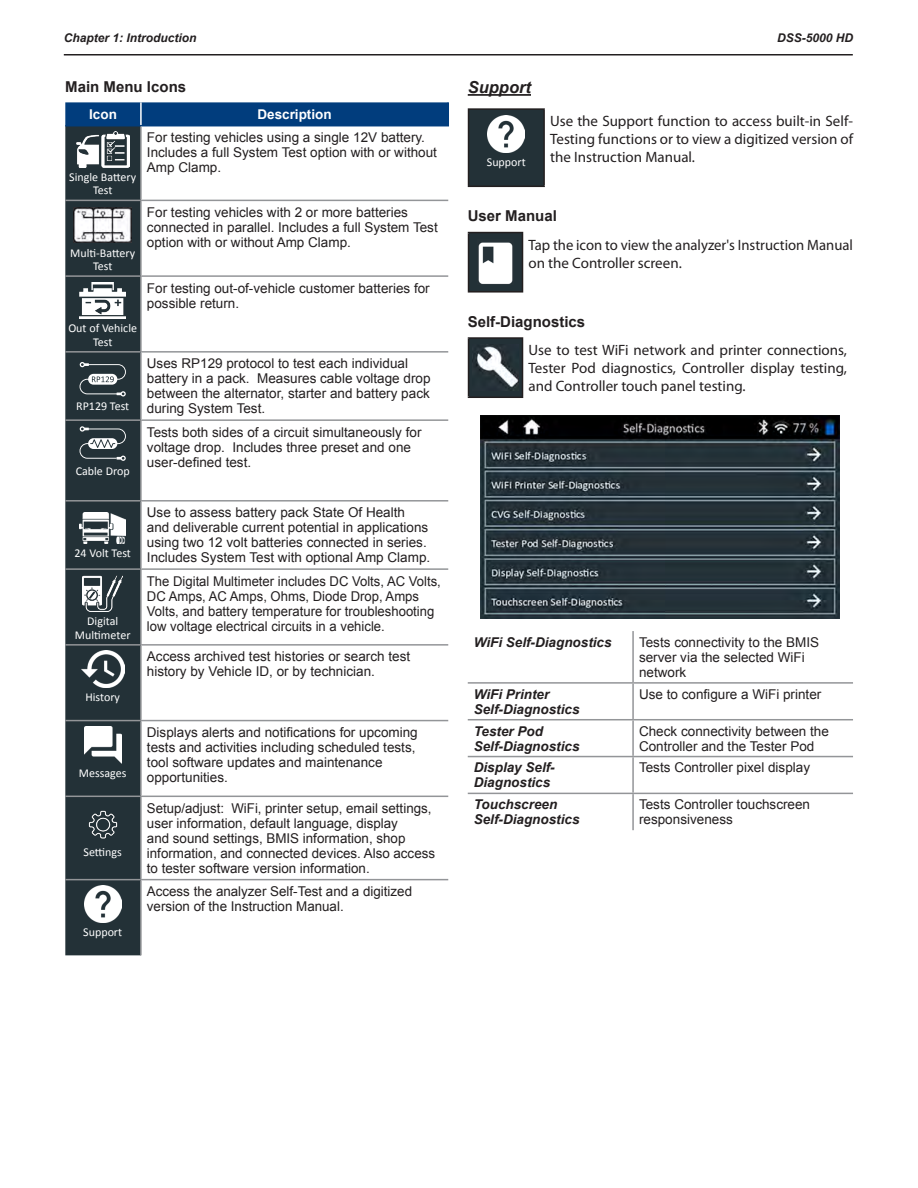
<style>
.page{position:relative;width:918px;height:1188px;background:#fff}
.page>*{position:absolute;margin:0;border:0;box-sizing:border-box;transform-origin:0 0}
.t1{font:italic 700 16.5px "Arial";color:#231f20}
.t2{font:15px/18px "Myriad Pro";color:#231f20;text-align:justify}
.t3{font:700 15px "Arial";color:#231f20}
.t4{font:13.5px/15px "Arial";color:#231f20}
.t5{font:italic 700 13.5px/15px "Arial";color:#231f20}
.t6{font:700 13.5px "Arial";color:#fff}
.t7{font:12px/13.5px "Calibri";color:#fff;text-align:center}
.t8{font:italic 700 12px "Arial";color:#231f20}
</style>
<div class="page">
<hr style="left:64px;top:54px;width:789px;height:2px;background:#231f20">
<div style="left:65px;top:126px;width:75px;height:829px;background:#233137"></div>
<hr style="left:141px;top:200px;width:307px;height:1px;background:#939598">
<hr style="left:141px;top:275px;width:307px;height:2px;background:#939598">
<hr style="left:141px;top:351px;width:307px;height:2px;background:#939598">
<hr style="left:141px;top:419px;width:307px;height:2px;background:#939598">
<hr style="left:141px;top:500px;width:307px;height:2px;background:#939598">
<hr style="left:141px;top:568px;width:307px;height:2px;background:#939598">
<hr style="left:141px;top:644px;width:307px;height:2px;background:#939598">
<hr style="left:141px;top:720px;width:307px;height:1px;background:#939598">
<div style="left:65px;top:102px;width:384px;height:23px;background:#013d7d"></div>
<hr style="left:141px;top:125px;width:308px;height:1px;background:#013d7d">
<hr style="left:140px;top:102px;width:2px;height:23px;background:#fff">
<hr style="left:65px;top:125px;width:76px;height:1px;background:#013d7d">
<hr style="left:140px;top:126px;width:2px;height:74px;background:#939598">
<hr style="left:65px;top:200px;width:76px;height:1px;background:#939598">
<hr style="left:140px;top:201px;width:2px;height:74px;background:#939598">
<hr style="left:65px;top:275px;width:76px;height:2px;background:#939598">
<hr style="left:140px;top:277px;width:2px;height:74px;background:#939598">
<hr style="left:65px;top:351px;width:76px;height:2px;background:#939598">
<hr style="left:140px;top:353px;width:2px;height:66px;background:#939598">
<hr style="left:65px;top:419px;width:76px;height:2px;background:#939598">
<hr style="left:140px;top:421px;width:2px;height:79px;background:#939598">
<hr style="left:65px;top:500px;width:76px;height:2px;background:#939598">
<hr style="left:140px;top:502px;width:2px;height:66px;background:#939598">
<hr style="left:65px;top:568px;width:76px;height:2px;background:#939598">
<hr style="left:140px;top:570px;width:2px;height:74px;background:#939598">
<hr style="left:65px;top:644px;width:76px;height:2px;background:#939598">
<hr style="left:140px;top:646px;width:2px;height:74px;background:#939598">
<hr style="left:65px;top:720px;width:76px;height:1px;background:#939598">
<hr style="left:140px;top:721px;width:2px;height:75px;background:#939598">
<hr style="left:65px;top:796px;width:76px;height:1px;background:#939598">
<hr style="left:141px;top:796px;width:307px;height:1px;background:#939598">
<hr style="left:140px;top:797px;width:2px;height:82px;background:#939598">
<hr style="left:65px;top:879px;width:76px;height:1px;background:#939598">
<hr style="left:141px;top:879px;width:307px;height:1px;background:#939598">
<hr style="left:140px;top:880px;width:2px;height:75px;background:#939598">
<img style="left:76px;top:132px;width:53px;height:35px">
<img style="left:74px;top:207px;width:58px;height:35px">
<img style="left:80px;top:282px;width:46px;height:37px">
<svg style="left:80px;top:362px;width:46px;height:35px"></svg>
<svg style="left:80px;top:426px;width:46px;height:35px"></svg>
<img style="left:80px;top:513px;width:46px;height:30px">
<img style="left:83px;top:575px;width:40px;height:37px">
<img style="left:81px;top:651px;width:43px;height:37px">
<img style="left:84px;top:727px;width:37px;height:36px">
<img style="left:84px;top:806px;width:37px;height:37px">
<img style="left:84px;top:886px;width:37px;height:36px">
<hr style="left:468px;top:94px;width:63px;height:2px;background:#231f20">
<div style="left:469px;top:109px;width:75px;height:77px;background:#233137"></div>
<hr style="left:468px;top:108px;width:77px;height:2px;background:#231f20">
<hr style="left:468px;top:110px;width:1px;height:76px;background:#231f20">
<hr style="left:468px;top:186px;width:77px;height:1px;background:#231f20">
<hr style="left:543px;top:110px;width:2px;height:76px;background:#231f20">
<img style="left:488px;top:116px;width:37px;height:37px">
<div style="left:469px;top:233px;width:54px;height:59px;background:#233137"></div>
<hr style="left:468px;top:232px;width:55px;height:1px;background:#231f20">
<hr style="left:468px;top:233px;width:1px;height:58px;background:#231f20">
<hr style="left:468px;top:291px;width:55px;height:2px;background:#231f20">
<hr style="left:522px;top:233px;width:1px;height:58px;background:#231f20">
<img style="left:478px;top:242px;width:35px;height:42px">
<div style="left:469px;top:338px;width:54px;height:59px;background:#233137"></div>
<hr style="left:468px;top:337px;width:55px;height:2px;background:#231f20">
<hr style="left:468px;top:339px;width:1px;height:58px;background:#231f20">
<hr style="left:468px;top:397px;width:55px;height:1px;background:#231f20">
<hr style="left:522px;top:339px;width:1px;height:58px;background:#231f20">
<img style="left:475px;top:346px;width:44px;height:44px">
<img style="left:481px;top:415px;width:358px;height:203px">
<hr style="left:632px;top:631px;width:2px;height:51px;background:#939598">
<hr style="left:468px;top:682px;width:165px;height:2px;background:#939598">
<hr style="left:633px;top:682px;width:220px;height:2px;background:#939598">
<hr style="left:632px;top:684px;width:2px;height:35px;background:#939598">
<hr style="left:468px;top:719px;width:165px;height:1px;background:#939598">
<hr style="left:633px;top:719px;width:220px;height:1px;background:#939598">
<hr style="left:632px;top:720px;width:2px;height:36px;background:#939598">
<hr style="left:468px;top:756px;width:165px;height:1px;background:#939598">
<hr style="left:633px;top:756px;width:220px;height:1px;background:#939598">
<hr style="left:632px;top:757px;width:2px;height:36px;background:#939598">
<hr style="left:468px;top:793px;width:165px;height:1px;background:#939598">
<hr style="left:633px;top:793px;width:220px;height:1px;background:#939598">
<hr style="left:632px;top:794px;width:2px;height:36px;background:#939598">
<p class="t8" style="left:64px;top:30px;width:134px">Chapter 1: Introduction</p>
<p class="t8" style="left:777px;top:30px;width:78px">DSS-5000 HD</p>
<p class="t3" style="left:65px;top:77px;width:122px">Main Menu Icons</p>
<p class="t6" style="left:89px;top:105px;width:29px">Icon</p>
<p class="t6" style="left:257px;top:105px;width:76px">Description</p>
<p class="t1" style="left:468px;top:77px;width:65px">Support</p>
<p class="t2" style="left:550px;top:112px;width:304px">Use the Support function to access built-in Self-Testing functions or to view a digitized version of the Instruction Manual.</p>
<p class="t4" style="left:147px;top:130px;width:292px">For testing vehicles using a single 12V battery.<br>Includes a full System Test option with or without<br>Amp Clamp.</p>
<p class="t7" style="left:487px;top:155px;width:40px">Support</p>
<p class="t7" style="left:69px;top:170px;width:68px">Single Battery<br>Test</p>
<p class="t7" style="left:70px;top:246px;width:66px">Multi-Battery<br>Test</p>
<p class="t7" style="left:68px;top:321px;width:70px">Out of Vehicle<br>Test</p>
<p class="t7" style="left:76px;top:399px;width:55px">RP129 Test</p>
<p class="t7" style="left:76px;top:463px;width:55px">Cable Drop</p>
<p class="t4" style="left:147px;top:205px;width:292px">For testing vehicles with 2 or more batteries connected in parallel. Includes a full System Test option with or without Amp Clamp.</p>
<p class="t4" style="left:147px;top:281px;width:284px">For testing out-of-vehicle customer batteries for possible return.</p>
<p class="t4" style="left:147px;top:356px;width:285px">Uses RP129 protocol to test each individual battery in a pack. Measures cable voltage drop between the alternator, starter and battery pack during System Test.</p>
<p class="t4" style="left:147px;top:425px;width:276px">Tests both sides of a circuit simultaneously for voltage drop. Includes three preset and one user-defined test.</p>
<p class="t7" style="left:75px;top:546px;width:58px">24 Volt Test</p>
<p class="t7" style="left:75px;top:614px;width:57px">Digital<br>Multimeter</p>
<p class="t7" style="left:85px;top:690px;width:36px">History</p>
<p class="t7" style="left:79px;top:766px;width:49px">Messages</p>
<p class="t7" style="left:84px;top:845px;width:40px">Settings</p>
<p class="t7" style="left:83px;top:925px;width:40px">Support</p>
<p class="t4" style="left:147px;top:505px;width:285px">Use to assess battery pack State Of Health and deliverable current potential in applications using two 12 volt batteries connected in series.<br>Includes System Test with optional Amp Clamp.</p>
<p class="t4" style="left:147px;top:574px;width:295px">The Digital Multimeter includes DC Volts, AC Volts, DC Amps, AC Amps, Ohms, Diode Drop, Amps Volts, and battery temperature for troubleshooting low voltage electrical circuits in a vehicle.</p>
<p class="t4" style="left:147px;top:649px;width:265px">Access archived test histories or search test history by Vehicle ID, or by technician.</p>
<p class="t4" style="left:147px;top:725px;width:272px">Displays alerts and notifications for upcoming tests and activities including scheduled tests, tool software updates and maintenance opportunities.</p>
<p class="t4" style="left:147px;top:801px;width:290px">Setup/adjust: WiFi, printer setup, email settings, user information, default language, display<br>and sound settings, BMIS information, shop information, and connected devices. Also access to tester software version information.</p>
<p class="t4" style="left:147px;top:884px;width:267px">Access the analyzer Self-Test and a digitized version of the Instruction Manual.</p>
<p class="t3" style="left:468px;top:206px;width:91px">User Manual</p>
<p class="t2" style="left:529px;top:236px;width:326px">Tap the icon to view the analyzer's Instruction Manual on the Controller screen.</p>
<p class="t3" style="left:468px;top:312px;width:119px">Self-Diagnostics</p>
<p class="t2" style="left:529px;top:341px;width:320px">Use to test WiFi network and printer connections, Tester Pod diagnostics, Controller display testing, and Controller touch panel testing.</p>
<p class="t5" style="left:474px;top:635px;width:139px">WiFi Self-Diagnostics</p>
<p class="t4" style="left:639px;top:635px;width:182px">Tests connectivity to the BMIS server via the selected WiFi network</p>
<p class="t5" style="left:474px;top:687px;width:107px">WiFi Printer<br>Self-Diagnostics</p>
<p class="t4" style="left:639px;top:687px;width:184px">Use to configure a WiFi printer</p>
<p class="t5" style="left:474px;top:724px;width:107px">Tester Pod<br>Self-Diagnostics</p>
<p class="t4" style="left:639px;top:723px;width:191px">Check connectivity between the<br>Controller and the Tester Pod</p>
<p class="t5" style="left:474px;top:761px;width:83px">Display Self-<br>Diagnostics</p>
<p class="t4" style="left:639px;top:760px;width:173px">Tests Controller pixel display</p>
<p class="t5" style="left:474px;top:797px;width:107px">Touchscreen<br>Self-Diagnostics</p>
<p class="t4" style="left:639px;top:797px;width:173px">Tests Controller touchscreen responsiveness</p>
</div>
